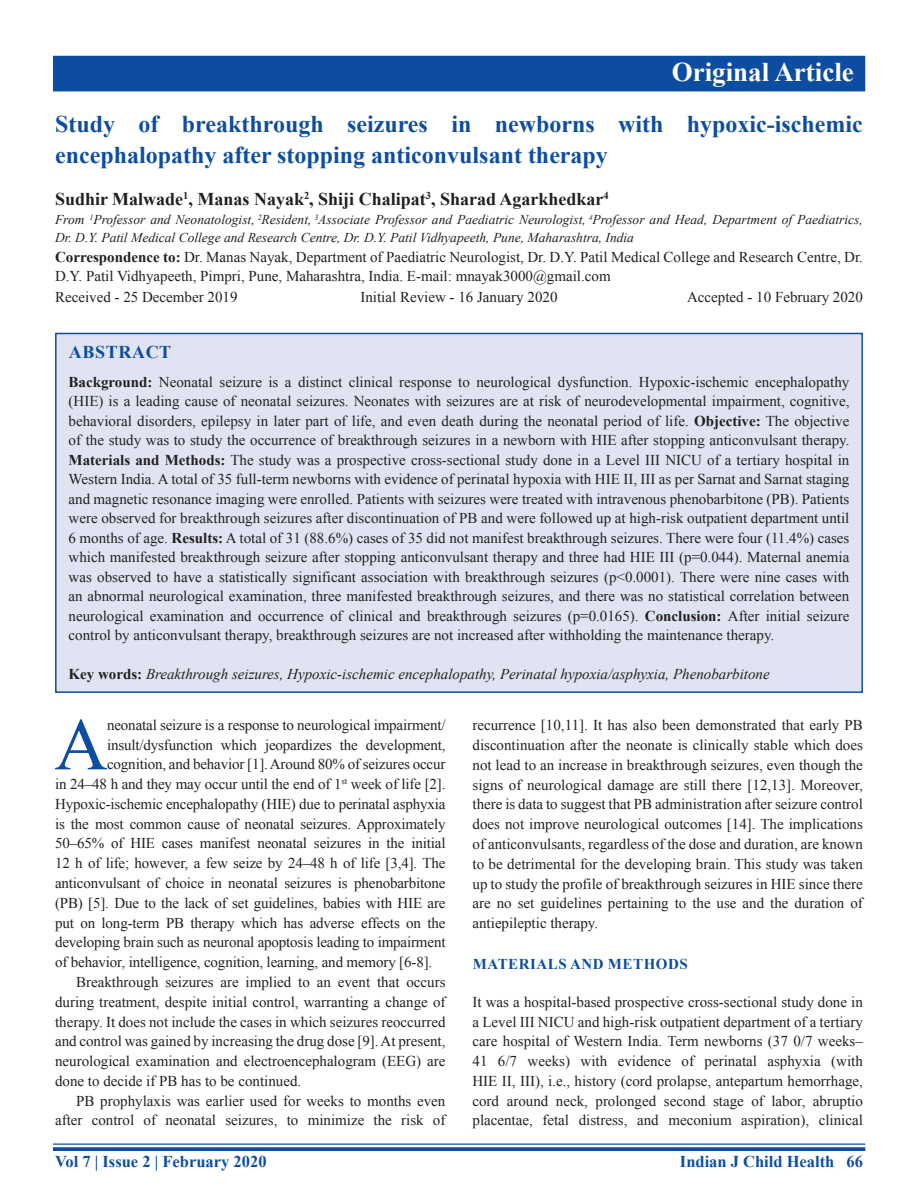
<style>
.page{position:relative;width:918px;height:1188px;background:#fff}
.page>*{position:absolute;margin:0;border:0;box-sizing:border-box;transform-origin:0 0}
.DROP_CAP_TX{font:73.95px "Times New Roman";color:#0d4da1}
.AH{font:700 27px "Times New Roman";color:#fff}
.AT{font:700 24px/31.5px "Times New Roman";color:#0d4da1}
.AU{font:700 18px "Times New Roman";color:#231f20}
.ABSH{font:700 18px "Times New Roman";letter-spacing:.035em;color:#0d4da1}
.RF{font:700 16.5px "Times New Roman";color:#0d4da1}
.ABS{font:15px/19.5px "Times New Roman";color:#231f20;text-align:justify}
.TX{font:15px/19.8px "Times New Roman";color:#231f20;text-align:justify}
.DROP_CAP_TX-2{font:15px "Times New Roman";letter-spacing:-.01em;color:#231f20}
.TXFL{font:15px/19.8px "Times New Roman";color:#231f20;text-align:justify}
.ADD{font:15px/19.5px "Times New Roman";color:#231f20}
.KWD{font:italic 15px "Times New Roman";color:#231f20}
.HIS{font:15px "Times New Roman";color:#231f20}
.t1{font:700 15px "Times New Roman";letter-spacing:.035em;color:#0d4da1}
.AFF{font:italic 13.5px/18px "Times New Roman";color:#231f20}
.s1{font-weight:700}
.s2{font-weight:700;font-style:normal}
</style>
<div class="page">
<hr style="left:53px;top:1143px;width:812px;height:2px;background:#0d4da1">
<svg style="left:53px;top:1147px;width:812px;height:4px;background:#1b57a6"></svg>
<div style="left:53px;top:56px;width:812px;height:35px;background:#0d4da1"></div>
<div style="left:56px;top:333px;width:806px;height:359px;background:#e0e4f2"></div>
<div style="left:55px;top:333px;width:808px;height:360px;border:2px solid #0d4da1"></div>
<p class="AH" style="left:672px;top:52px;width:184px">Original Article</p>
<p class="AT" style="left:55px;top:107px;width:809px">Study of breakthrough seizures in newborns with hypoxic-ischemic encephalopathy after stopping anticonvulsant therapy</p>
<p class="AU" style="left:55px;top:186px;width:555px">Sudhir Malwade<sup>1</sup>, Manas Nayak<sup>2</sup>, Shiji Chalipat<sup>3</sup>, Sharad Agarkhedkar<sup>4</sup></p>
<p class="AFF" style="left:55px;top:210px;width:809px">From <sup>1</sup>Professor and Neonatologist, <sup>2</sup>Resident, <sup>3</sup>Associate Professor and Paediatric Neurologist, <sup>4</sup>Professor and Head, Department of Paediatrics,<br>Dr. D.Y. Patil Medical College and Research Centre, Dr. D.Y. Patil Vidhyapeeth, Pune, Maharashtra, India</p>
<p class="ADD" style="left:55px;top:246px;width:809px"><span class="s1">Correspondence to:</span> Dr. Manas Nayak, Department of Paediatric Neurologist, Dr. D.Y. Patil Medical College and Research Centre, Dr.<br>D.Y. Patil Vidhyapeeth, Pimpri, Pune, Maharashtra, India. E-mail: mnayak3000@gmail.com</p>
<p class="HIS" style="left:55px;top:286px;width:184px">Received - 25 December 2019</p>
<p class="HIS" style="left:360px;top:286px;width:199px">Initial Review - 16 January 2020</p>
<p class="HIS" style="left:687px;top:286px;width:177px">Accepted - 10 February 2020</p>
<p class="ABSH" style="left:69px;top:339px;width:104px">ABSTRACT</p>
<p class="ABS" style="left:69px;top:372px;width:782px"><span class="s1">Background:</span> Neonatal seizure is a distinct clinical response to neurological dysfunction. Hypoxic-ischemic encephalopathy (HIE) is a leading cause of neonatal seizures. Neonates with seizures are at risk of neurodevelopmental impairment, cognitive, behavioral disorders, epilepsy in later part of life, and even death during the neonatal period of life. <span class="s1">Objective:</span> The objective of the study was to study the occurrence of breakthrough seizures in a newborn with HIE after stopping anticonvulsant therapy.<br><span class="s1">Materials and Methods:</span> The study was a prospective cross-sectional study done in a Level III NICU of a tertiary hospital in Western India. A total of 35 full-term newborns with evidence of perinatal hypoxia with HIE II, III as per Sarnat and Sarnat staging and magnetic resonance imaging were enrolled. Patients with seizures were treated with intravenous phenobarbitone (PB). Patients were observed for breakthrough seizures after discontinuation of PB and were followed up at high-risk outpatient department until 6 months of age. <span class="s1">Results:</span> A total of 31 (88.6%) cases of 35 did not manifest breakthrough seizures. There were four (11.4%) cases which manifested breakthrough seizure after stopping anticonvulsant therapy and three had HIE III (p=0.044). Maternal anemia was observed to have a statistically significant association with breakthrough seizures (p&lt;0.0001). There were nine cases with an abnormal neurological examination, three manifested breakthrough seizures, and there was no statistical correlation between neurological examination and occurrence of clinical and breakthrough seizures (p=0.0165). <span class="s1">Conclusion:</span> After initial seizure control by anticonvulsant therapy, breakthrough seizures are not increased after withholding the maintenance therapy.</p>
<p class="KWD" style="left:69px;top:664px;width:703px"><span class="s2">Key words:</span> Breakthrough seizures, Hypoxic-ischemic encephalopathy, Perinatal hypoxia/asphyxia, Phenobarbitone</p>
<p class="DROP_CAP_TX" style="left:54px;top:692px;width:55px">A</p>
<p class="DROP_CAP_TX-2" style="left:107px;top:715px;width:340px">neonatal seizure is a response to neurological impairment/</p>
<p class="DROP_CAP_TX-2" style="left:107px;top:734px;width:340px">insult/dysfunction which jeopardizes the development,</p>
<p class="DROP_CAP_TX-2" style="left:107px;top:754px;width:340px">cognition, and behavior [1]. Around 80% of seizures occur</p>
<p class="DROP_CAP_TX-2" style="left:55px;top:774px;width:392px">in 24–48 h and they may occur until the end of 1<sup>st</sup> week of life [2].</p>
<p class="DROP_CAP_TX-2" style="left:55px;top:793px;width:392px">Hypoxic-ischemic encephalopathy (HIE) due to perinatal asphyxia</p>
<p class="DROP_CAP_TX-2" style="left:55px;top:813px;width:392px">is the most common cause of neonatal seizures. Approximately</p>
<p class="DROP_CAP_TX-2" style="left:55px;top:833px;width:392px">50–65% of HIE cases manifest neonatal seizures in the initial</p>
<p class="DROP_CAP_TX-2" style="left:55px;top:853px;width:392px">12 h of life; however, a few seize by 24–48 h of life [3,4]. The</p>
<p class="DROP_CAP_TX-2" style="left:55px;top:872px;width:392px">anticonvulsant of choice in neonatal seizures is phenobarbitone</p>
<p class="DROP_CAP_TX-2" style="left:55px;top:892px;width:392px">(PB) [5]. Due to the lack of set guidelines, babies with HIE are</p>
<p class="DROP_CAP_TX-2" style="left:55px;top:912px;width:392px">put on long-term PB therapy which has adverse effects on the</p>
<p class="DROP_CAP_TX-2" style="left:55px;top:932px;width:392px">developing brain such as neuronal apoptosis leading to impairment</p>
<p class="DROP_CAP_TX-2" style="left:55px;top:952px;width:379px">of behavior, intelligence, cognition, learning, and memory [6-8].</p>
<p class="TX" style="left:55px;top:972px;width:392px;text-indent:21px">Breakthrough seizures are implied to an event that occurs during treatment, despite initial control, warranting a change of therapy. It does not include the cases in which seizures reoccurred and control was gained by increasing the drug dose [9]. At present, neurological examination and electroencephalogram (EEG) are done to decide if PB has to be continued.</p>
<p class="TX" style="left:55px;top:1090px;width:392px;text-align:right">PB prophylaxis was earlier used for weeks to months even after control of neonatal seizures, to minimize the risk of</p>
<p class="TX" style="left:472px;top:715px;width:392px">recurrence [10,11]. It has also been demonstrated that early PB discontinuation after the neonate is clinically stable which does not lead to an increase in breakthrough seizures, even though the signs of neurological damage are still there [12,13]. Moreover, there is data to suggest that PB administration after seizure control does not improve neurological outcomes [14]. The implications of anticonvulsants, regardless of the dose and duration, are known to be detrimental for the developing brain. This study was taken up to study the profile of breakthrough seizures in HIE since there are no set guidelines pertaining to the use and the duration of antiepileptic therapy.</p>
<h1 class="t1" style="left:473px;top:953px;width:217px">MATERIALS AND METHODS</h1>
<p class="TXFL" style="left:472px;top:991px;width:392px">It was a hospital-based prospective cross-sectional study done in a Level III NICU and high-risk outpatient department of a tertiary care hospital of Western India. Term newborns (37 0/7 weeks– 41 6/7 weeks) with evidence of perinatal asphyxia (with HIE II, III), i.e., history (cord prolapse, antepartum hemorrhage, cord around neck, prolonged second stage of labor, abruptio placentae, fetal distress, and meconium aspiration), clinical</p>
<p class="RF" style="left:55px;top:1150px;width:213px">Vol 7 | Issue 2 | February 2020</p>
<p class="RF" style="left:680px;top:1150px;width:185px">Indian J Child Health 66</p>
</div>
